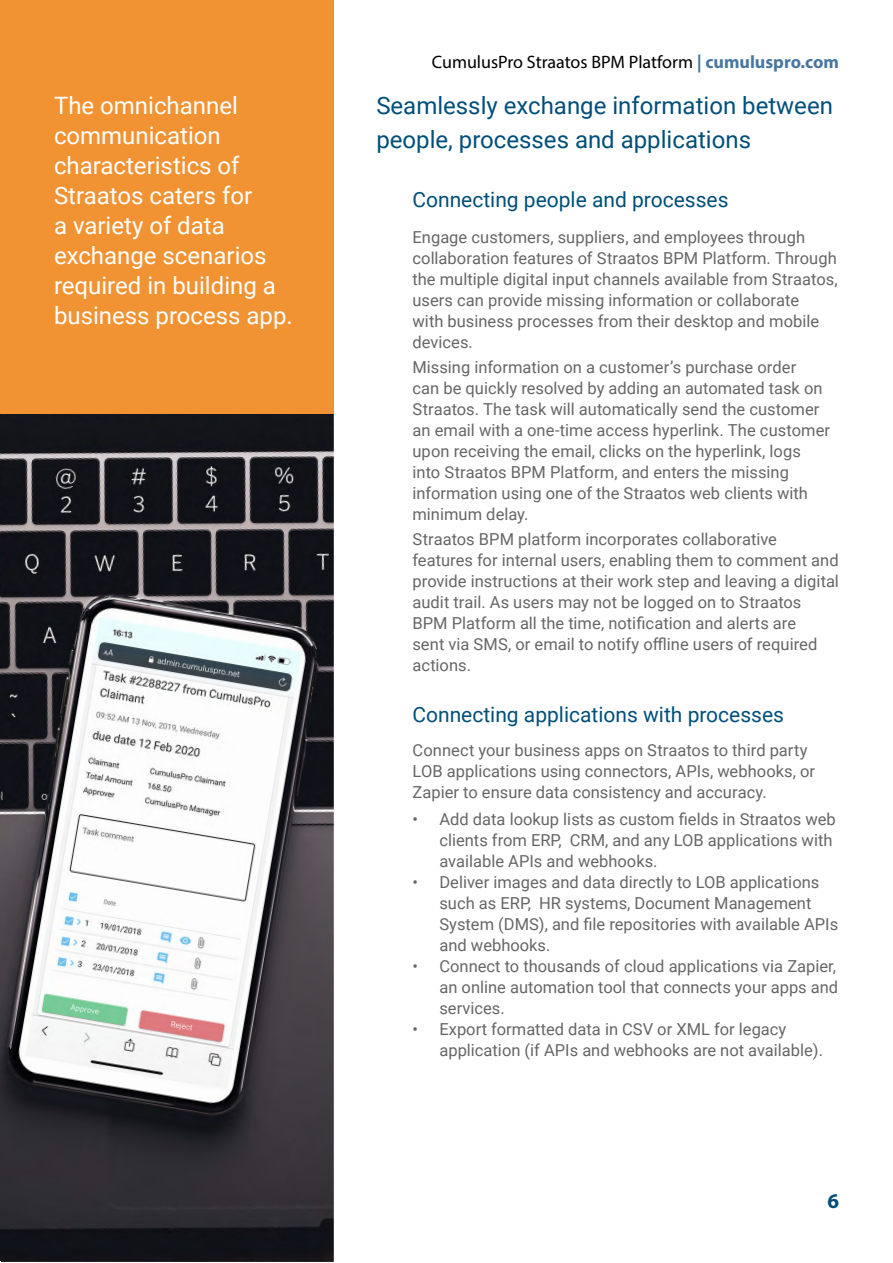
<style>
.page{position:relative;width:893px;height:1263px;background:#fff}
.page>*{position:absolute;margin:0;border:0;box-sizing:border-box;transform-origin:0 0}
.t1{font:24px/30px "Roboto";color:#fff}
.t2{font:24px/34.5px "Roboto";color:#004f79}
.t3{font:21px "Roboto";color:#004f79}
.t4{font:700 21px "Myriad Pro";color:#004f79}
.t5{font:18px "Myriad Pro";color:#000}
.t6{font:16.5px/21px "Roboto";color:#666}
.s1{font-weight:700;color:#4777a1}
</style>
<div class="page">
<img style="left:0;top:413px;width:334px;height:849px">
<div style="left:0;top:0;width:334px;height:413px;background:#f29333"></div>
<h1 class="t1" style="left:54px;top:89px;width:240px">The omnichannel communication characteristics of<br>Straatos caters for<br>a variety of data exchange scenarios required in building a business process app.</h1>
<p class="t5" style="left:432px;top:50px;width:409px">CumulusPro Straatos BPM Platform <span class="s1">| cumuluspro.com</span></p>
<h1 class="t2" style="left:376px;top:87px;width:458px">Seamlessly exchange information between people, processes and applications</h1>
<p class="t3" style="left:412px;top:185px;width:318px">Connecting people and processes</p>
<p class="t6" style="left:412px;top:226px;width:427px">Engage customers, suppliers, and employees through collaboration features of Straatos BPM Platform. Through the multiple digital input channels available from Straatos, users can provide missing information or collaborate<br>with business processes from their desktop and mobile devices.</p>
<p class="t6" style="left:412px;top:356px;width:419px">Missing information on a customer’s purchase order<br>can be quickly resolved by adding an automated task on Straatos. The task will automatically send the customer an email with a one-time access hyperlink. The customer upon receiving the email, clicks on the hyperlink, logs into Straatos BPM Platform, and enters the missing information using one of the Straatos web clients with minimum delay.</p>
<p class="t6" style="left:412px;top:528px;width:428px">Straatos BPM platform incorporates collaborative features for internal users, enabling them to comment and provide instructions at their work step and leaving a digital audit trail. As users may not be logged on to Straatos BPM Platform all the time, notification and alerts are<br>sent via SMS, or email to notify offline users of required actions.</p>
<p class="t3" style="left:412px;top:699px;width:373px">Connecting applications with processes</p>
<p class="t6" style="left:412px;top:739px;width:404px">Connect your business apps on Straatos to third party<br>LOB applications using connectors, APIs, webhooks, or<br>Zapier to ensure data consistency and accuracy.</p>
<p class="t6" style="left:439px;top:808px;width:398px;text-indent:-27px">• Add data lookup lists as custom fields in Straatos web clients from ERP, CRM, and any LOB applications with available APIs and webhooks.</p>
<p class="t6" style="left:439px;top:871px;width:400px;text-indent:-27px">• Deliver images and data directly to LOB applications such as ERP, HR systems, Document Management System (DMS), and file repositories with available APIs and webhooks.</p>
<p class="t6" style="left:439px;top:955px;width:400px;text-indent:-27px">• Connect to thousands of cloud applications via Zapier, an online automation tool that connects your apps and services.</p>
<p class="t6" style="left:439px;top:1018px;width:385px;text-indent:-27px">• Export formatted data in CSV or XML for legacy application (if APIs and webhooks are not available).</p>
<p class="t4" style="left:827px;top:1187px;width:13px">6</p>
</div>
